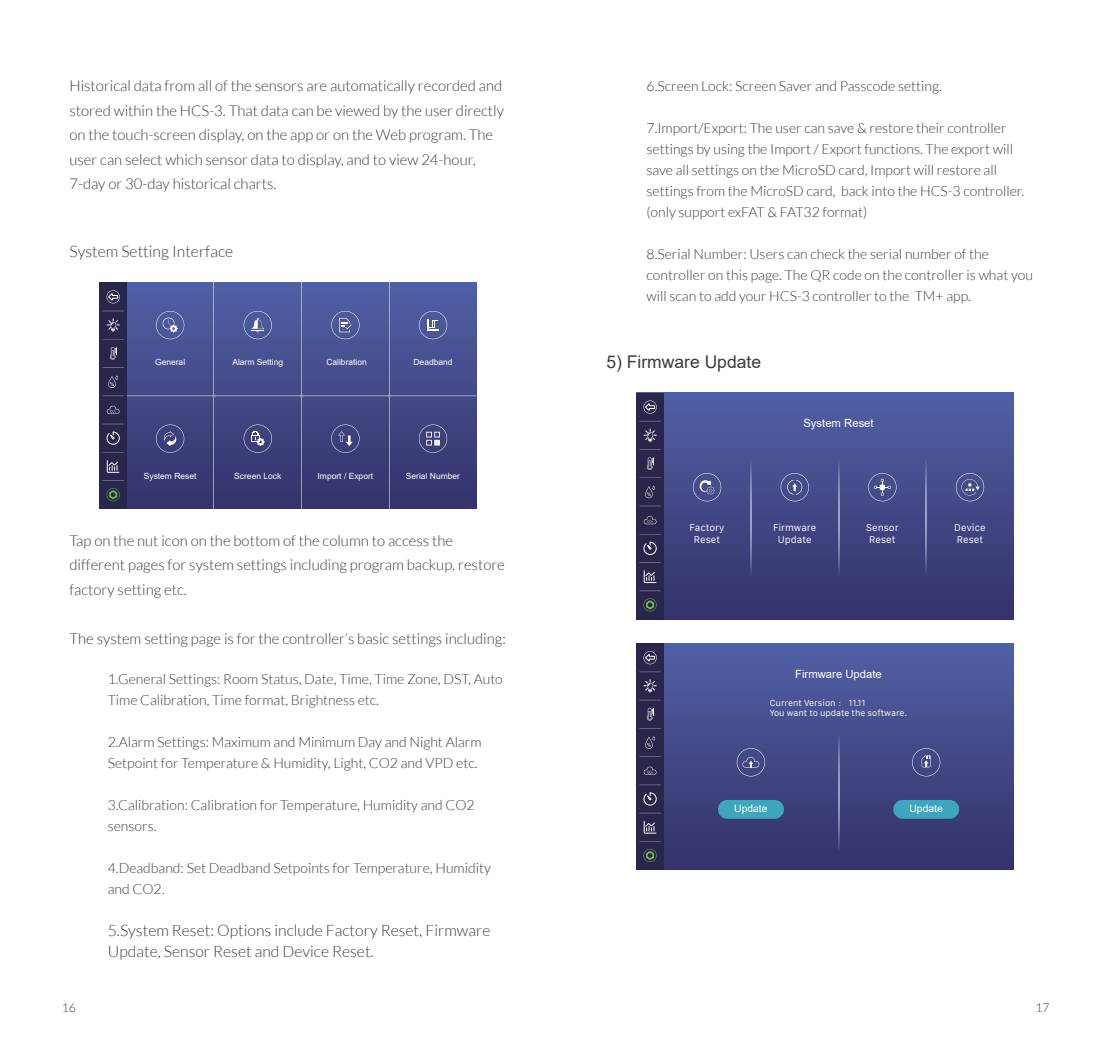
<style>
.page{position:relative;width:1112px;height:1062px;background:#fff}
.page>*{position:absolute;margin:0;border:0;box-sizing:border-box;transform-origin:0 0}
.t1{font:17.5px "Arial";color:#3d3a3a}
.t2{font:300 15.75px/21px "Lato";color:#3d3a3a}
.t3{font:300 14.88px/24.5px "Lato";color:#3d3a3a}
.t4{font:300 14px/21px "Lato";color:#3d3a3a}
.t5{font:300 12.25px "Lato";color:#3d3a3a}
.t6{font:11.38px "Arial";color:#fff}
.t7{font:10.33px "Arial";color:#fff}
.t8{font:9.45px/11.4px "San Francisco Text Regular";color:#fff;text-align:center}
.t9{font:8.4px "Arial";color:#fff}
.t10{font:8.4px/10.2px "San Francisco Text Regular";color:#fff}
.s1{font-family:"Adobe Song Std"}
.s2{font-family:"Adobe Song Std";font-weight:300}
</style>
<div class="page">
<div style="left:99px;top:283px;width:377px;height:226px;background:linear-gradient(to bottom,#5161a5,#36326b)"></div>
<div style="left:99px;top:283px;width:28px;height:226px;background:#29264b"></div>
<svg style="left:103px;top:339px;width:20px;height:1px"></svg>
<svg style="left:103px;top:311px;width:20px;height:1px"></svg>
<svg style="left:103px;top:367px;width:20px;height:1px"></svg>
<svg style="left:103px;top:395px;width:20px;height:1px"></svg>
<svg style="left:103px;top:424px;width:20px;height:1px"></svg>
<svg style="left:103px;top:452px;width:20px;height:1px"></svg>
<svg style="left:103px;top:480px;width:20px;height:1px"></svg>
<svg style="left:107px;top:319px;width:12px;height:13px"></svg>
<svg style="left:110px;top:347px;width:7px;height:13px"></svg>
<svg style="left:108px;top:375px;width:10px;height:13px"></svg>
<svg style="left:107px;top:406px;width:12px;height:8px"></svg>
<svg style="left:107px;top:460px;width:12px;height:13px"></svg>
<svg style="left:106px;top:431px;width:14px;height:14px"></svg>
<svg style="left:106px;top:488px;width:14px;height:13px"></svg>
<svg style="left:106px;top:290px;width:14px;height:13px"></svg>
<hr style="left:127px;top:395px;width:349px;height:1px;background:#fff">
<svg style="left:211px;top:393px;width:5px;height:5px"></svg>
<svg style="left:299px;top:393px;width:5px;height:5px"></svg>
<svg style="left:387px;top:393px;width:4px;height:5px"></svg>
<hr style="left:213px;top:283px;width:1px;height:226px;background:#fff">
<hr style="left:301px;top:283px;width:1px;height:226px;background:#fff">
<hr style="left:388px;top:283px;width:1px;height:226px;background:#fff">
<svg style="left:156px;top:311px;width:28px;height:28px"></svg>
<svg style="left:243px;top:311px;width:29px;height:28px"></svg>
<svg style="left:331px;top:311px;width:28px;height:28px"></svg>
<svg style="left:243px;top:424px;width:29px;height:29px"></svg>
<svg style="left:419px;top:311px;width:28px;height:28px"></svg>
<svg style="left:331px;top:424px;width:28px;height:29px"></svg>
<svg style="left:419px;top:424px;width:28px;height:29px"></svg>
<svg style="left:156px;top:424px;width:28px;height:29px"></svg>
<div style="left:636px;top:393px;width:377px;height:226px;background:linear-gradient(to bottom,#5061a5,#36326b)"></div>
<svg style="left:692px;top:473px;width:29px;height:28px"></svg>
<svg style="left:955px;top:473px;width:28px;height:28px"></svg>
<svg style="left:866px;top:473px;width:31px;height:28px"></svg>
<svg style="left:780px;top:473px;width:28px;height:28px"></svg>
<svg style="left:750px;top:458px;width:1px;height:117px"></svg>
<svg style="left:837px;top:458px;width:1px;height:117px"></svg>
<svg style="left:925px;top:458px;width:1px;height:117px"></svg>
<div style="left:636px;top:393px;width:27px;height:226px;background:#29264b"></div>
<svg style="left:639px;top:449px;width:21px;height:1px"></svg>
<svg style="left:639px;top:421px;width:21px;height:1px"></svg>
<svg style="left:639px;top:477px;width:21px;height:1px"></svg>
<svg style="left:639px;top:506px;width:21px;height:1px"></svg>
<svg style="left:639px;top:534px;width:21px;height:1px"></svg>
<svg style="left:639px;top:562px;width:21px;height:1px"></svg>
<svg style="left:639px;top:590px;width:21px;height:1px"></svg>
<svg style="left:643px;top:429px;width:13px;height:13px"></svg>
<svg style="left:646px;top:457px;width:8px;height:13px"></svg>
<svg style="left:645px;top:485px;width:10px;height:13px"></svg>
<svg style="left:643px;top:516px;width:13px;height:8px"></svg>
<svg style="left:643px;top:570px;width:13px;height:13px"></svg>
<svg style="left:643px;top:542px;width:13px;height:13px"></svg>
<svg style="left:643px;top:598px;width:13px;height:13px"></svg>
<svg style="left:643px;top:400px;width:13px;height:14px"></svg>
<div style="left:636px;top:643px;width:377px;height:226px;background:linear-gradient(to bottom,#5060a5,#35336b)"></div>
<svg style="left:837px;top:733px;width:1px;height:117px"></svg>
<svg style="left:736px;top:748px;width:29px;height:28px"></svg>
<div style="left:717px;top:800px;width:66px;height:18px;background:#3da6bf;border-radius:9px"></div>
<div style="left:893px;top:800px;width:65px;height:18px;background:#3da6bf;border-radius:9px"></div>
<svg style="left:911px;top:748px;width:29px;height:28px"></svg>
<div style="left:636px;top:643px;width:27px;height:226px;background:#29264b"></div>
<svg style="left:639px;top:700px;width:21px;height:1px"></svg>
<svg style="left:639px;top:671px;width:21px;height:1px"></svg>
<svg style="left:639px;top:728px;width:21px;height:1px"></svg>
<svg style="left:639px;top:756px;width:21px;height:1px"></svg>
<svg style="left:639px;top:784px;width:21px;height:1px"></svg>
<svg style="left:639px;top:813px;width:21px;height:1px"></svg>
<svg style="left:639px;top:841px;width:21px;height:1px"></svg>
<svg style="left:643px;top:679px;width:13px;height:13px"></svg>
<svg style="left:646px;top:708px;width:8px;height:12px"></svg>
<svg style="left:645px;top:736px;width:10px;height:13px"></svg>
<svg style="left:643px;top:766px;width:13px;height:9px"></svg>
<svg style="left:643px;top:821px;width:13px;height:12px"></svg>
<svg style="left:643px;top:792px;width:13px;height:13px"></svg>
<svg style="left:643px;top:849px;width:13px;height:13px"></svg>
<svg style="left:643px;top:651px;width:13px;height:13px"></svg>
<p class="t3" style="left:69px;top:74px;width:436px">Historical data from all of the sensors are automatically recorded and stored within the HCS-3. That data can be viewed by the user directly on the touch-screen display, on the app or on the Web program. The user can select which sensor data to display, and to view 24-hour, 7-day or 30-day historical charts.</p>
<p class="t2" style="left:69px;top:240px;width:165px">System Setting Interface</p>
<p class="t9" style="left:155px;top:356px;width:32px">General</p>
<p class="t9" style="left:232px;top:356px;width:52px">Alarm Setting</p>
<p class="t9" style="left:326px;top:356px;width:42px">Calibration</p>
<p class="t9" style="left:413px;top:356px;width:41px">Deadband</p>
<p class="t9" style="left:144px;top:470px;width:54px">System Reset</p>
<p class="t9" style="left:234px;top:470px;width:49px">Screen Lock</p>
<p class="t9" style="left:317px;top:470px;width:57px">Import / Export</p>
<p class="t9" style="left:406px;top:470px;width:56px">Serial Number</p>
<p class="t3" style="left:69px;top:528px;width:437px">Tap on the nut icon on the bottom of the column to access the different pages for system settings including program backup, restore factory setting etc.</p>
<p class="t3" style="left:69px;top:626px;width:438px">The system setting page is for the controller’s basic settings including:</p>
<p class="t4" style="left:108px;top:669px;width:396px">1.General Settings: Room Status, Date, Time, Time Zone, DST, Auto<br>Time Calibration, Time format, Brightness etc.</p>
<p class="t4" style="left:108px;top:732px;width:375px">2.Alarm Settings: Maximum and Minimum Day and Night Alarm<br>Setpoint for Temperature &amp; Humidity, Light, CO2 and VPD etc.</p>
<p class="t4" style="left:108px;top:795px;width:368px">3.Calibration: Calibration for Temperature, Humidity and CO2 sensors.</p>
<p class="t4" style="left:108px;top:858px;width:384px">4.Deadband: Set Deadband Setpoints for Temperature, Humidity and CO2<span class="s1">.</span></p>
<p class="t2" style="left:108px;top:920px;width:384px">5.System Reset: Options include Factory Reset, Firmware<br>Update, Sensor Reset and Device Reset.</p>
<p class="t4" style="left:646px;top:75px;width:297px">6.Screen Lock: Screen Saver and Passcode setting.</p>
<p class="t4" style="left:646px;top:117px;width:379px">7.Import/Export: The user can save &amp; restore their controller settings by using the Import / Export functions. The export will save all settings on the MicroSD card, Import will restore all settings from the MicroSD card, back into the HCS-3 controller. (only support exFAT &amp; FAT32 format)</p>
<p class="t4" style="left:646px;top:243px;width:388px">8.Serial Number: Users can check the serial number of the controller on this page. The QR code on the controller is what you will scan to add your HCS-3 controller to the TM+ app.</p>
<p class="t1" style="left:606px;top:349px;width:156px">5) Firmware Update</p>
<p class="t6" style="left:803px;top:415px;width:72px">System Reset</p>
<p class="t8" style="left:689px;top:522px;width:37px">Factory<br>Reset</p>
<p class="t8" style="left:772px;top:522px;width:45px">Firmware<br>Update</p>
<p class="t8" style="left:866px;top:522px;width:34px">Sensor<br>Reset</p>
<p class="t8" style="left:954px;top:522px;width:33px;text-align:left">Device<br>Reset</p>
<p class="t6" style="left:795px;top:666px;width:88px">Firmware Update</p>
<p class="t10" style="left:769px;top:697px;width:139px">Current Version <span class="s2">：</span> 11.11<br>You want to update the software.</p>
<p class="t7" style="left:734px;top:801px;width:35px">Update</p>
<p class="t7" style="left:909px;top:801px;width:35px">Update</p>
<p class="t5" style="left:62px;top:1001px;width:16px">16</p>
<p class="t5" style="left:1035px;top:1001px;width:16px">17</p>
</div>
